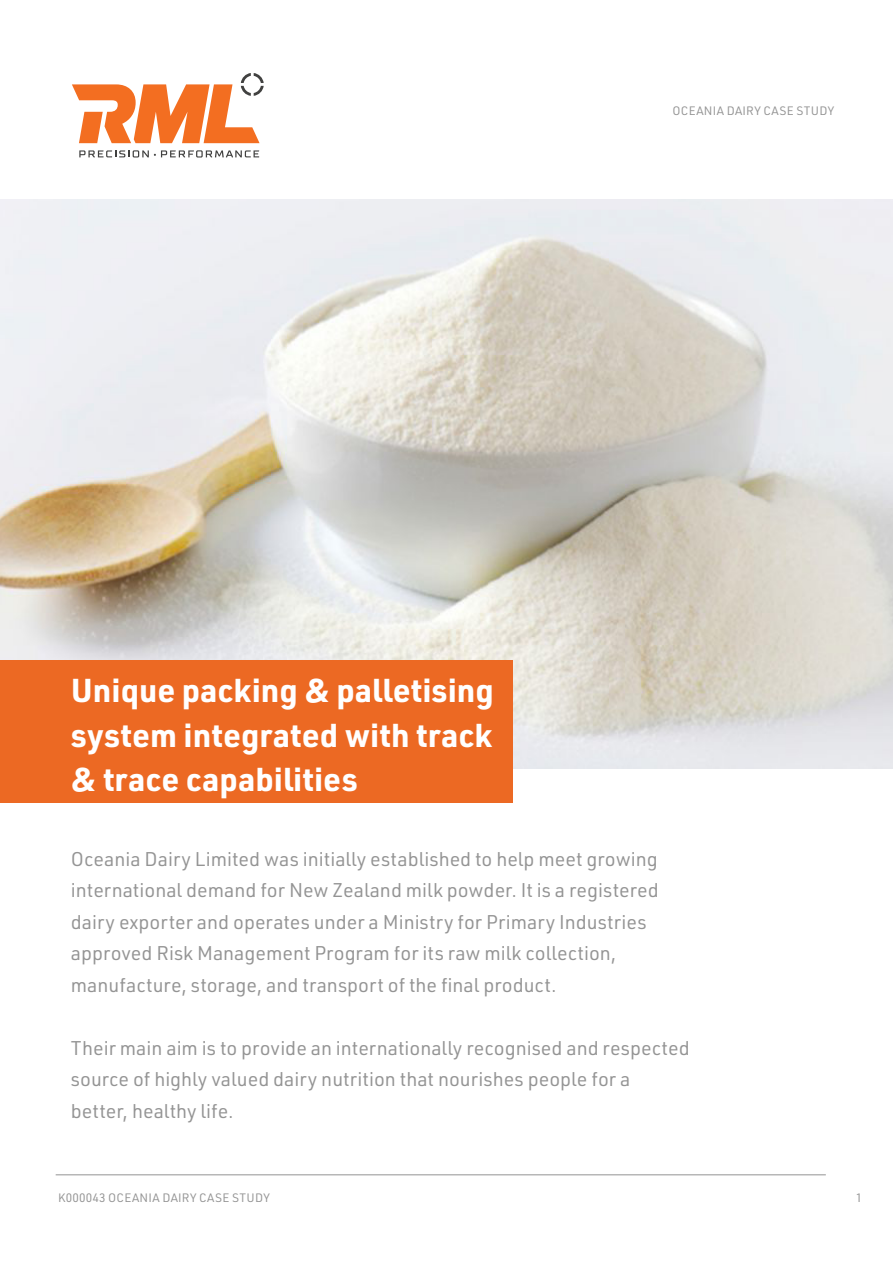
<style>
.page{position:relative;width:893px;height:1263px;background:#fff}
.page>*{position:absolute;margin:0;border:0;box-sizing:border-box;transform-origin:0 0}
.t1{font:700 32.4px/44.2px "URWDIN";color:#fff;text-align:justify}
.t2{font:19.5px/31.5px "URWDIN";color:#949494}
.t3{font:12px "URWDIN";letter-spacing:.015em;color:#949494}
</style>
<div class="page">
<img style="left:0;top:200px;width:893px;height:568px">
<svg style="left:79px;top:150px;width:180px;height:8px"></svg>
<svg style="left:72px;top:73px;width:192px;height:70px"></svg>
<hr style="left:56px;top:1174px;width:770px;height:1px;background:#949494">
<div style="left:0;top:660px;width:513px;height:143px;background:#ec6923"></div>
<p class="t3" style="left:673px;top:103px;width:163px">OCEANIA DAIRY CASE STUDY</p>
<h1 class="t1" style="left:71px;top:667px;width:424px">Unique packing &amp; palletising system integrated with track &amp; trace capabilities</h1>
<p class="t2" style="left:71px;top:842px;width:589px">Oceania Dairy Limited was initially established to help meet growing international demand for New Zealand milk powder. It is a registered dairy exporter and operates under a Ministry for Primary Industries approved Risk Management Program for its raw milk collection, manufacture, storage, and transport of the final product.</p>
<p class="t2" style="left:71px;top:1031px;width:620px">Their main aim is to provide an internationally recognised and respected source of highly valued dairy nutrition that nourishes people for a better, healthy life.</p>
<p class="t3" style="left:58px;top:1190px;width:213px">K000043 OCEANIA DAIRY CASE STUDY</p>
<p class="t3" style="left:856px;top:1190px;width:8px">1</p>
</div>
